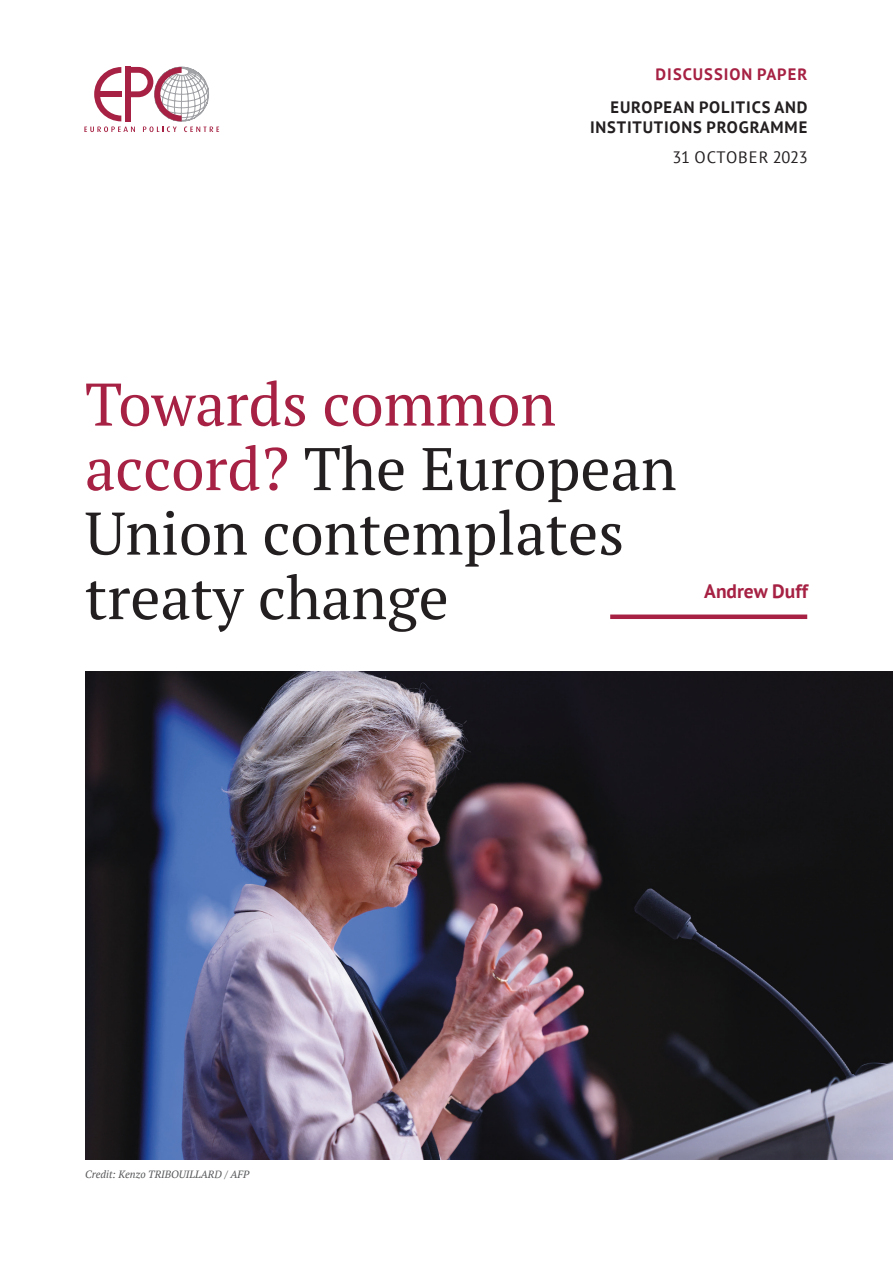
<style>
.page{position:relative;width:893px;height:1263px;background:#fff}
.page>*{position:absolute;margin:0;border:0;box-sizing:border-box;transform-origin:0 0}
.t1{font:60px/64.5px "PT Serif";color:#231f20}
.t2{font:700 19.5px "PT Sans";color:#a62143}
.t3{font:700 16.5px/20.7px "PT Sans";letter-spacing:.05em;color:#231f20;text-align:right}
.t4{font:700 16.5px "PT Sans";letter-spacing:.06em;color:#a62143}
.t5{font:16.5px "PT Sans";letter-spacing:.02em;color:#231f20}
.t6{font:italic 10.5px "PT Serif";color:#57585a}
.s1{color:#a62143}
</style>
<div class="page">
<img style="left:85px;top:672px;width:808px;height:488px">
<div style="left:610px;top:614px;width:197px;height:5px;background:#a62143"></div>
<svg style="left:84px;top:66px;width:135px;height:66px"></svg>
<p class="t4" style="left:656px;top:64px;width:153px">DISCUSSION PAPER</p>
<p class="t3" style="left:590px;top:96px;width:219px">EUROPEAN POLITICS AND<br>INSTITUTIONS PROGRAMME</p>
<p class="t5" style="left:672px;top:147px;width:137px">31 OCTOBER 2023</p>
<p class="t1" style="left:85px;top:371px;width:593px"><span class="s1">Towards common accord?</span> The European<br>Union contemplates treaty change</p>
<p class="t2" style="left:704px;top:578px;width:105px">Andrew Duff</p>
<p class="t6" style="left:85px;top:1167px;width:166px">Credit: Kenzo TRIBOUILLARD / AFP</p>
</div>
